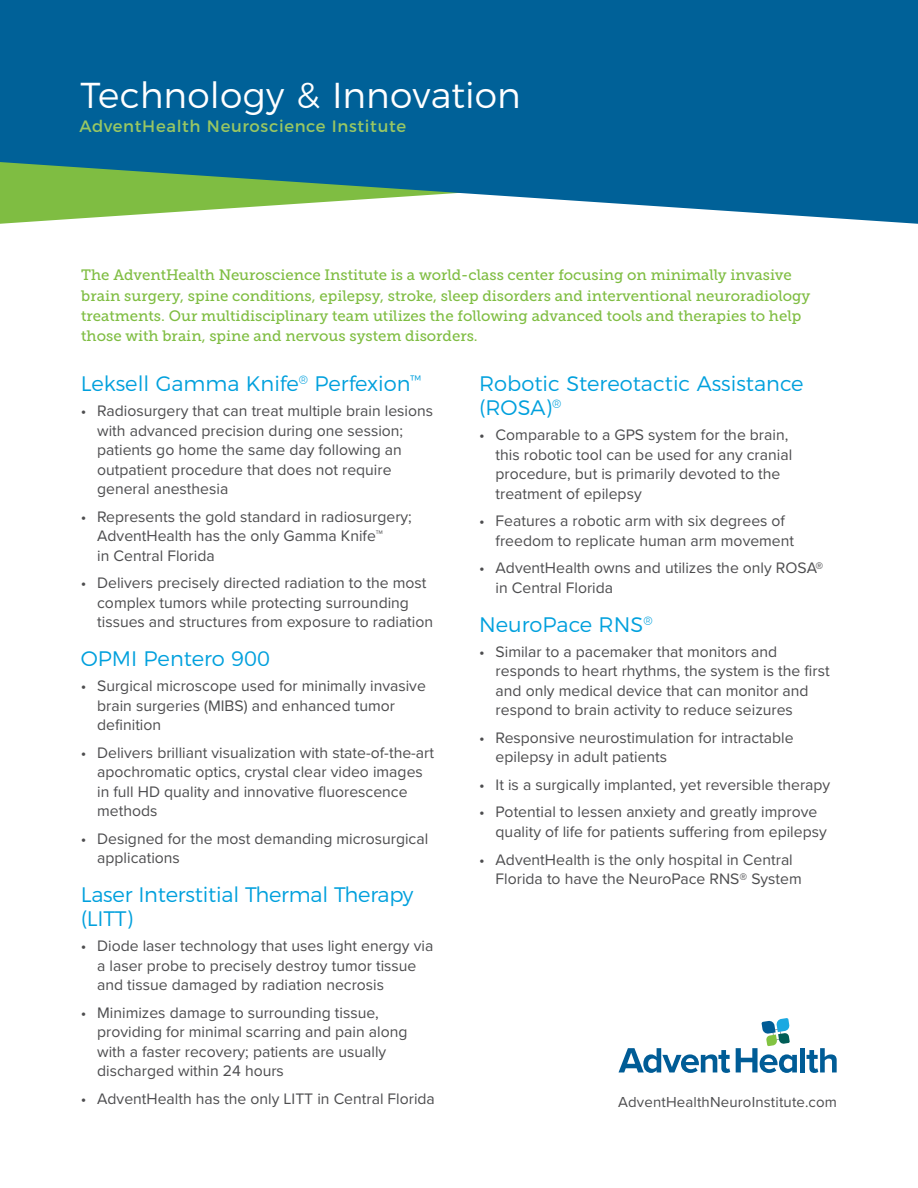
<style>
.page{position:relative;width:918px;height:1188px;background:#fff}
.page>*{position:absolute;margin:0;border:0;box-sizing:border-box;transform-origin:0 0}
.Brochure_Title{font:300 36px "Montserrat";color:#fff}
.Subhead1_Title_Case{font:300 21px/24px "Montserrat";color:#00a0dd}
.Brochure_Subtitle{font:16.5px "Montserrat";letter-spacing:.04em;color:#99c763}
.t1{font:15.75px/19.5px "Proxima Nova";color:#4d4d4f}
.Intro_graf{font:15px/20.2px "Museo Slab 500";color:#7fbd42}
.Front_Contact_Info{font:15px "Proxima Nova";letter-spacing:.01em;color:#4d4d4f}
</style>
<div class="page">
<svg style="left:0;top:0;width:918px;height:224px;background:#1b7398"></svg>
<hr style="left:800px;top:1048px;width:4px;height:24px;background:#005c96">
<svg style="left:806px;top:1048px;width:30px;height:24px"></svg>
<svg style="left:618px;top:1018px;width:179px;height:54px"></svg>
<p class="Brochure_Title" style="left:80px;top:67px;width:442px">Technology &amp; Innovation</p>
<p class="Brochure_Subtitle" style="left:80px;top:112px;width:328px">AdventHealth Neuroscience Institute</p>
<p class="Intro_graf" style="left:81px;top:265px;width:730px">The AdventHealth Neuroscience Institute is a world-class center focusing on minimally invasive brain surgery, spine conditions, epilepsy, stroke, sleep disorders and interventional neuroradiology treatments. Our multidisciplinary team utilizes the following advanced tools and therapies to help those with brain, spine and nervous system disorders.</p>
<p class="Subhead1_Title_Case" style="left:81px;top:370px;width:342px">Leksell Gamma Knife<sup>®</sup> Perfexion<sup>™</sup></p>
<p class="t1" style="left:97px;top:400px;width:337px;text-indent:-16px">• Radiosurgery that can treat multiple brain lesions with advanced precision during one session; patients go home the same day following an outpatient procedure that does not require general anesthesia</p>
<p class="t1" style="left:97px;top:506px;width:316px;text-indent:-16px">• Represents the gold standard in radiosurgery;<br>AdventHealth has the only Gamma Knife™<br>in Central Florida</p>
<p class="t1" style="left:97px;top:572px;width:337px;text-indent:-16px">• Delivers precisely directed radiation to the most complex tumors while protecting surrounding tissues and structures from exposure to radiation</p>
<p class="Subhead1_Title_Case" style="left:81px;top:645px;width:191px">OPMI Pentero 900</p>
<p class="t1" style="left:97px;top:675px;width:330px;text-indent:-16px">• Surgical microscope used for minimally invasive brain surgeries (MIBS) and enhanced tumor definition</p>
<p class="t1" style="left:97px;top:742px;width:338px;text-indent:-16px">• Delivers brilliant visualization with state-of-the-art apochromatic optics, crystal clear video images in full HD quality and innovative fluorescence methods</p>
<p class="t1" style="left:97px;top:828px;width:332px;text-indent:-16px">• Designed for the most demanding microsurgical applications</p>
<p class="Subhead1_Title_Case" style="left:81px;top:881px;width:334px">Laser Interstitial Thermal Therapy (LITT)</p>
<p class="t1" style="left:97px;top:935px;width:337px;text-indent:-16px">• Diode laser technology that uses light energy via a laser probe to precisely destroy tumor tissue and tissue damaged by radiation necrosis</p>
<p class="t1" style="left:97px;top:1002px;width:312px;text-indent:-16px">• Minimizes damage to surrounding tissue, providing for minimal scarring and pain along with a faster recovery; patients are usually discharged within 24 hours</p>
<p class="t1" style="left:81px;top:1088px;width:356px">• AdventHealth has the only LITT in Central Florida</p>
<p class="Subhead1_Title_Case" style="left:479px;top:370px;width:326px">Robotic Stereotactic Assistance (ROSA)<sup>®</sup></p>
<p class="t1" style="left:495px;top:424px;width:298px;text-indent:-16px">• Comparable to a GPS system for the brain, this robotic tool can be used for any cranial procedure, but is primarily devoted to the treatment of epilepsy</p>
<p class="t1" style="left:495px;top:510px;width:300px;text-indent:-16px">• Features a robotic arm with six degrees of freedom to replicate human arm movement</p>
<p class="t1" style="left:495px;top:557px;width:329px;text-indent:-16px">• AdventHealth owns and utilizes the only ROSA® in Central Florida</p>
<p class="Subhead1_Title_Case" style="left:479px;top:610px;width:175px">NeuroPace RNS<sup>®</sup></p>
<p class="t1" style="left:495px;top:641px;width:335px;text-indent:-16px">• Similar to a pacemaker that monitors and responds to heart rhythms, the system is the first and only medical device that can monitor and respond to brain activity to reduce seizures</p>
<p class="t1" style="left:495px;top:727px;width:299px;text-indent:-16px">• Responsive neurostimulation for intractable epilepsy in adult patients</p>
<p class="t1" style="left:479px;top:774px;width:353px">• It is a surgically implanted, yet reversible therapy</p>
<p class="t1" style="left:495px;top:801px;width:333px;text-indent:-16px">• Potential to lessen anxiety and greatly improve quality of life for patients suffering from epilepsy</p>
<p class="t1" style="left:495px;top:849px;width:308px;text-indent:-16px">• AdventHealth is the only hospital in Central<br>Florida to have the NeuroPace RNS® System</p>
<p class="Front_Contact_Info" style="left:618px;top:1090px;width:220px">AdventHealthNeuroInstitute.com</p>
</div>
